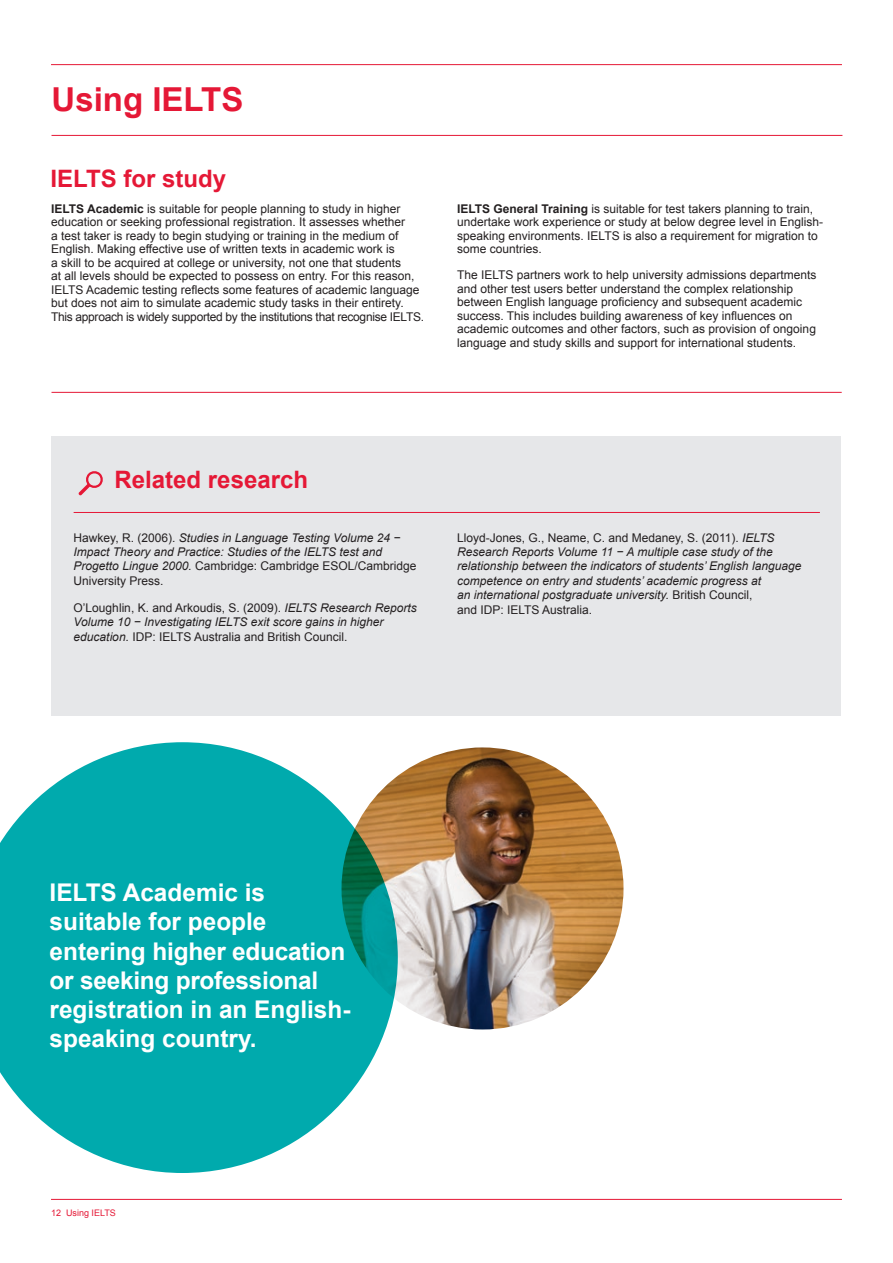
<style>
.page{position:relative;width:893px;height:1263px;background:#fff}
.page>*{position:absolute;margin:0;border:0;box-sizing:border-box;transform-origin:0 0}
.t1{font:700 33px "Arial";color:#e51836}
.t2{font:700 24.45px/29.2px "Arial";color:#fff}
.t3{font:700 24px "Arial";color:#e51836}
.t4{font:12px/13.5px "Arial";color:#231f20}
.t5{font:italic 12px/14.4px "Arial";color:#231f20}
.t6{font:9px "Arial";color:#e51836}
.s1{font-weight:700}
.s2{font-style:normal}
</style>
<div class="page">
<hr style="left:51px;top:1199px;width:791px;height:1px;background:#e51836">
<hr style="left:52px;top:135px;width:790px;height:1px;background:#e51836">
<hr style="left:52px;top:392px;width:790px;height:1px;background:#e51836">
<hr style="left:51px;top:64px;width:791px;height:1px;background:#e51836">
<img style="left:341px;top:747px;width:282px;height:282px;border-radius:141px">
<svg style="left:0;top:742px;width:398px;height:431px;fill:#00aaad"></svg>
<div style="left:51px;top:436px;width:790px;height:280px;background:#e6e7e9"></div>
<hr style="left:74px;top:512px;width:746px;height:1px;background:#e51836">
<svg style="left:78px;top:471px;width:25px;height:24px"></svg>
<h1 class="t1" style="left:52px;top:77px;width:193px">Using IELTS</h1>
<h3 class="t3" style="left:51px;top:163px;width:177px">IELTS for study</h3>
<p class="t4" style="left:51px;top:202px;width:375px"><span class="s1">IELTS Academic</span> is suitable for people planning to study in higher education or seeking professional registration. It assesses whether<br>a test taker is ready to begin studying or training in the medium of English. Making effective use of written texts in academic work is<br>a skill to be acquired at college or university, not one that students<br>at all levels should be expected to possess on entry. For this reason, IELTS Academic testing reflects some features of academic language but does not aim to simulate academic study tasks in their entirety.<br>This approach is widely supported by the institutions that recognise IELTS.</p>
<p class="t4" style="left:457px;top:202px;width:368px"><span class="s1">IELTS General Training</span> is suitable for test takers planning to train, undertake work experience or study at below degree level in English&shy;speaking environments. IELTS is also a requirement for migration to some countries.</p>
<p class="t4" style="left:457px;top:268px;width:361px">The IELTS partners work to help university admissions departments and other test users better understand the complex relationship between English language proficiency and subsequent academic success. This includes building awareness of key influences on academic outcomes and other factors, such as provision of ongoing language and study skills and support for international students.</p>
<h3 class="t3" style="left:115px;top:464px;width:195px">Related research</h3>
<p class="t5" style="left:74px;top:530px;width:344px"><span class="s2">Hawkey, R. (2006).</span> Studies in Language Testing Volume 24 − Impact Theory and Practice: Studies of the IELTS test and Progetto Lingue 2000. <span class="s2">Cambridge: Cambridge ESOL/Cambridge University Press.</span></p>
<p class="t5" style="left:74px;top:601px;width:345px"><span class="s2">O’Loughlin, K. and Arkoudis, S. (2009).</span> IELTS Research Reports<br>Volume 10 − Investigating IELTS exit score gains in higher education. <span class="s2">IDP: IELTS Australia and British Council.</span></p>
<p class="t5" style="left:457px;top:530px;width:346px"><span class="s2">Lloyd-Jones, G., Neame, C. and Medaney, S. (2011).</span> IELTS Research Reports Volume 11 − A multiple case study of the relationship between the indicators of students’ English language competence on entry and students’ academic progress at<br>an international postgraduate university. <span class="s2">British Council,<br>and IDP: IELTS Australia.</span></p>
<h2 class="t2" style="left:50px;top:878px;width:302px">IELTS Academic is suitable for people entering higher education or seeking professional registration in an English&shy;speaking country.</h2>
<p class="t6" style="left:51px;top:1207px;width:66px">12 Using IELTS</p>
</div>
